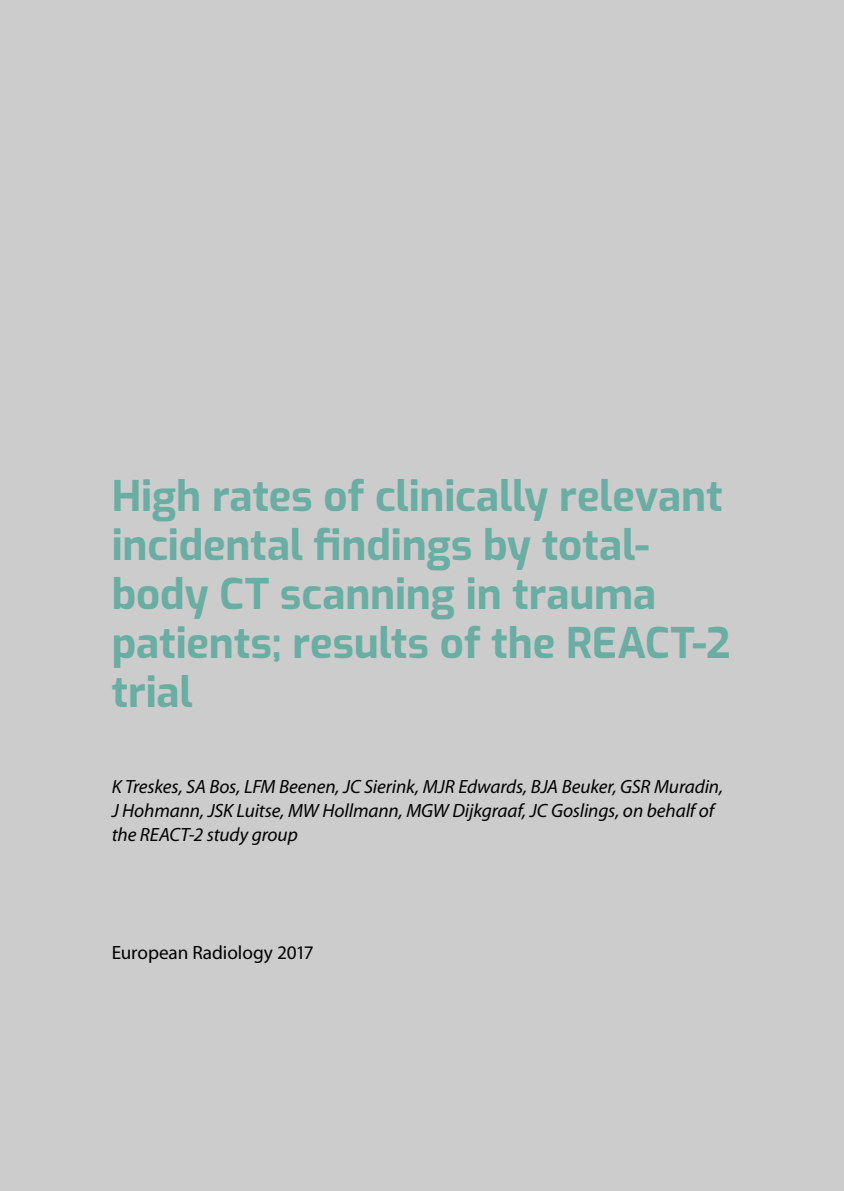
<style>
.page{position:relative;width:844px;height:1191px;background:#fff}
.page>*{position:absolute;margin:0;border:0;box-sizing:border-box;transform-origin:0 0}
.t1{font:700 42px/49px "Exo";letter-spacing:-.005em;color:#6aada2}
.t2{font:italic 19.25px/23.6px "Myriad Pro";letter-spacing:-.005em;color:#000}
.t3{font:19.25px "Myriad Pro";letter-spacing:-.005em;color:#000}
</style>
<div class="page">
<div style="left:0;top:0;width:843px;height:1191px;background:#ccc"></div>
<h1 class="t1" style="left:112px;top:468px;width:620px">High rates of clinically relevant incidental findings by total&shy;body CT scanning in trauma patients; results of the REACT-2 trial</h1>
<p class="t2" style="left:112px;top:775px;width:613px">K Treskes, SA Bos, LFM Beenen, JC Sierink, MJR Edwards, BJA Beuker, GSR Muradin,<br>J Hohmann, JSK Luitse, MW Hollmann, MGW Dijkgraaf, JC Goslings, on behalf of the REACT-2 study group</p>
<p class="t3" style="left:112px;top:941px;width:203px">European Radiology 2017</p>
</div>
